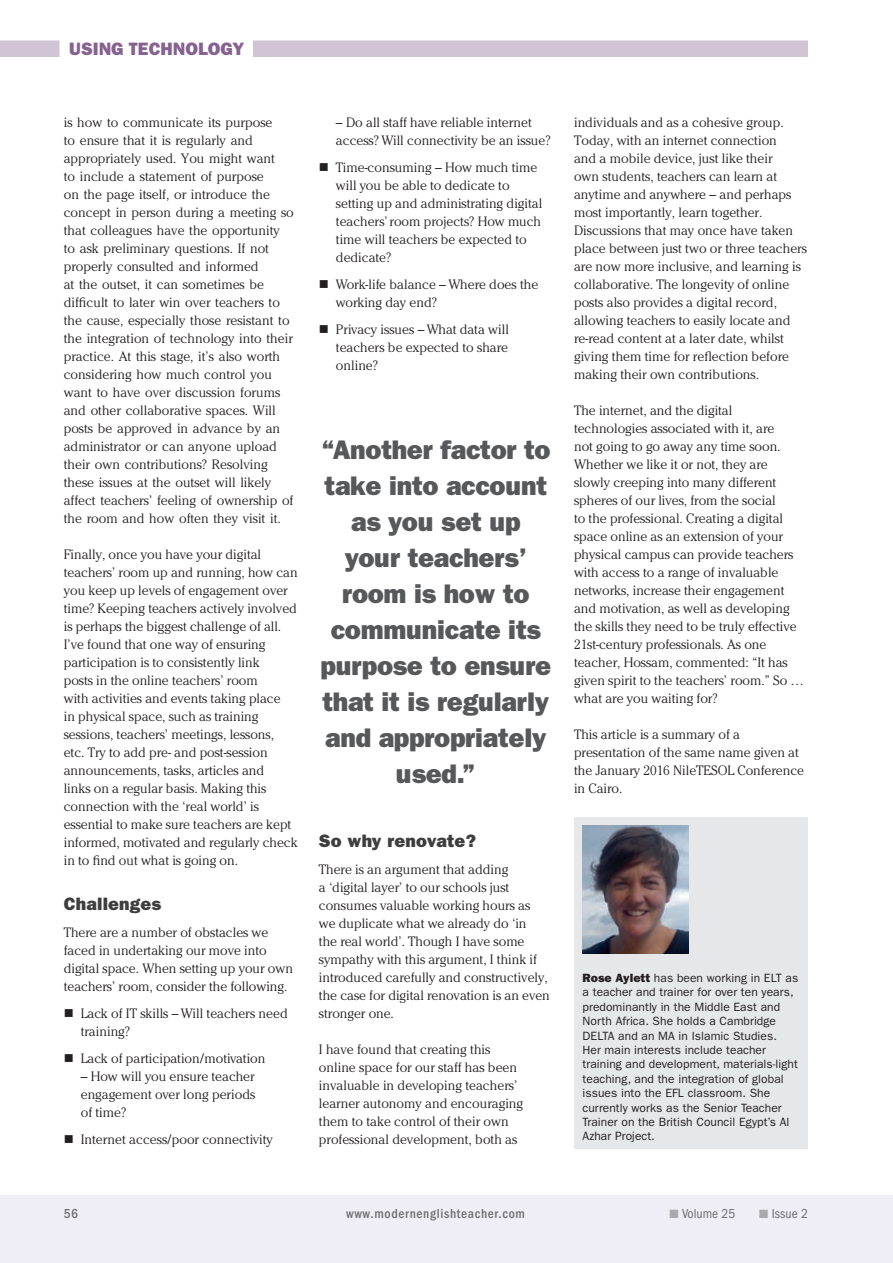
<style>
.page{position:relative;width:893px;height:1263px;background:#fff}
.page>*{position:absolute;margin:0;border:0;box-sizing:border-box;transform-origin:0 0}
.t1{font:27px/36px "ITC Franklin Gothic Std Hvy";letter-spacing:-.01em;color:#57585a;text-align:center}
.t2{font:18px "ITC Franklin Gothic Std Hvy";letter-spacing:.01em;color:#3e3e3f}
.t3{font:18px "ITC Franklin Gothic Std Hvy";color:#866291}
.t4{font:300 13.5px/18px "Cheltenham Std";color:#231f20}
.t5{font:500 condensed 13.5px "ITC Franklin Gothic Std";letter-spacing:.05em;color:#6c6d70}
.t6{font:condensed 13.5px "ITC Franklin Gothic Std";color:#6c6d70}
.t7{font:12px/14.4px "ITC Franklin Gothic Std";letter-spacing:.005em;color:#231f20}
.s1{font-family:"ITC Franklin Gothic Std Hvy"}
.s2{color:#a8a9ad}
</style>
<div class="page">
<div style="left:0;top:1195px;width:893px;height:68px;background:#efeef6"></div>
<div style="left:0;top:40px;width:808px;height:17px;background:#d0c4d5"></div>
<div style="left:60px;top:34px;width:193px;height:33px;background:#fff"></div>
<div style="left:574px;top:817px;width:234px;height:332px;background:#e6e7e9"></div>
<img style="left:583px;top:826px;width:106px;height:127px">
<h2 class="t3" style="left:69px;top:38px;width:177px">USING TECHNOLOGY</h2>
<p class="t4" style="left:64px;top:113px;width:232px">is how to communicate its purpose<br>to ensure that it is regularly and appropriately used. You might want<br>to include a statement of purpose<br>on the page itself, or introduce the concept in person during a meeting so that colleagues have the opportunity to ask preliminary questions. If not properly consulted and informed<br>at the outset, it can sometimes be difficult to later win over teachers to the cause, especially those resistant to the integration of technology into their practice. At this stage, it’s also worth considering how much control you want to have over discussion forums and other collaborative spaces. Will posts be approved in advance by an administrator or can anyone upload their own contributions? Resolving these issues at the outset will likely affect teachers’ feeling of ownership of the room and how often they visit it.</p>
<p class="t4" style="left:64px;top:545px;width:235px">Finally, once you have your digital teachers’ room up and running, how can you keep up levels of engagement over time? Keeping teachers actively involved is perhaps the biggest challenge of all.<br>I’ve found that one way of ensuring participation is to consistently link<br>posts in the online teachers’ room<br>with activities and events taking place<br>in physical space, such as training sessions, teachers’ meetings, lessons, etc. Try to add pre- and post-session announcements, tasks, articles and<br>links on a regular basis. Making this connection with the ‘real world’ is essential to make sure teachers are kept informed, motivated and regularly check in to find out what is going on.</p>
<h2 class="t2" style="left:64px;top:893px;width:99px">Challenges</h2>
<p class="t4" style="left:64px;top:923px;width:231px">There are a number of obstacles we faced in undertaking our move into digital space. When setting up your own teachers’ room, consider the following.</p>
<p class="t4" style="left:81px;top:1004px;width:208px;text-indent:-17px">■ Lack of IT skills – Will teachers need training?</p>
<p class="t4" style="left:64px;top:1049px;width:203px">■ Lack of participation/motivation</p>
<p class="t4" style="left:81px;top:1067px;width:176px;text-align:justify">– How will you ensure teacher engagement over long periods of time?</p>
<p class="t4" style="left:64px;top:1130px;width:211px">■ Internet access/poor connectivity</p>
<p class="t4" style="left:336px;top:113px;width:216px">– Do all staff have reliable internet access? Will connectivity be an issue?</p>
<p class="t4" style="left:336px;top:158px;width:208px;text-indent:-17px">■ Time-consuming – How much time will you be able to dedicate to setting up and administrating digital teachers’ room projects? How much time will teachers be expected to dedicate?</p>
<p class="t4" style="left:336px;top:275px;width:204px;text-indent:-17px">■ Work-life balance – Where does the working day end?</p>
<p class="t4" style="left:336px;top:320px;width:174px;text-align:justify;text-indent:-17px">■ Privacy issues – What data will teachers be expected to share online?</p>
<h1 class="t1" style="left:320px;top:432px;width:232px">“Another factor to take into account as you set up your teachers’ room is how to communicate its purpose to ensure that it is regularly and appropriately used.”</h1>
<h2 class="t2" style="left:319px;top:830px;width:159px">So why renovate?</h2>
<p class="t4" style="left:319px;top:860px;width:233px">There is an argument that adding<br>a ‘digital layer’ to our schools just consumes valuable working hours as we duplicate what we already do ‘in<br>the real world’. Though I have some sympathy with this argument, I think if introduced carefully and constructively, the case for digital renovation is an even stronger one.</p>
<p class="t4" style="left:319px;top:1040px;width:206px">I have found that creating this online space for our staff has been invaluable in developing teachers’ learner autonomy and encouraging them to take control of their own professional development, both as</p>
<p class="t4" style="left:574px;top:113px;width:234px">individuals and as a cohesive group.<br>Today, with an internet connection<br>and a mobile device, just like their<br>own students, teachers can learn at anytime and anywhere – and perhaps most importantly, learn together.<br>Discussions that may once have taken place between just two or three teachers are now more inclusive, and learning is collaborative. The longevity of online posts also provides a digital record, allowing teachers to easily locate and re‑read content at a later date, whilst giving them time for reflection before making their own contributions.</p>
<p class="t4" style="left:574px;top:401px;width:231px">The internet, and the digital technologies associated with it, are<br>not going to go away any time soon.<br>Whether we like it or not, they are slowly creeping into many different spheres of our lives, from the social<br>to the professional. Creating a digital space online as an extension of your physical campus can provide teachers with access to a range of invaluable networks, increase their engagement and motivation, as well as developing the skills they need to be truly effective 21st-century professionals. As one teacher, Hossam, commented: “It has given spirit to the teachers’ room.” So … what are you waiting for?</p>
<p class="t4" style="left:574px;top:725px;width:232px">This article is a summary of a presentation of the same name given at the January 2016 NileTESOL Conference in Cairo.</p>
<p class="t7" style="left:583px;top:971px;width:217px"><span class="s1">Rose Aylett</span> has been working in ELT as a teacher and trainer for over ten years, predominantly in the Middle East and North Africa. She holds a Cambridge DELTA and an MA in Islamic Studies.<br>Her main interests include teacher training and development, materials-light teaching, and the integration of global issues into the EFL classroom. She currently works as the Senior Teacher Trainer on the British Council Egypt’s Al Azhar Project.</p>
<p class="t5" style="left:64px;top:1206px;width:16px">56</p>
<p class="t5" style="left:346px;top:1206px;width:180px">www.modernenglishteacher.com</p>
<p class="t6" style="left:669px;top:1206px;width:68px"><span class="s2">■</span> Volume 25</p>
<p class="t6" style="left:759px;top:1206px;width:50px"><span class="s2">■</span> Issue 2</p>
</div>
